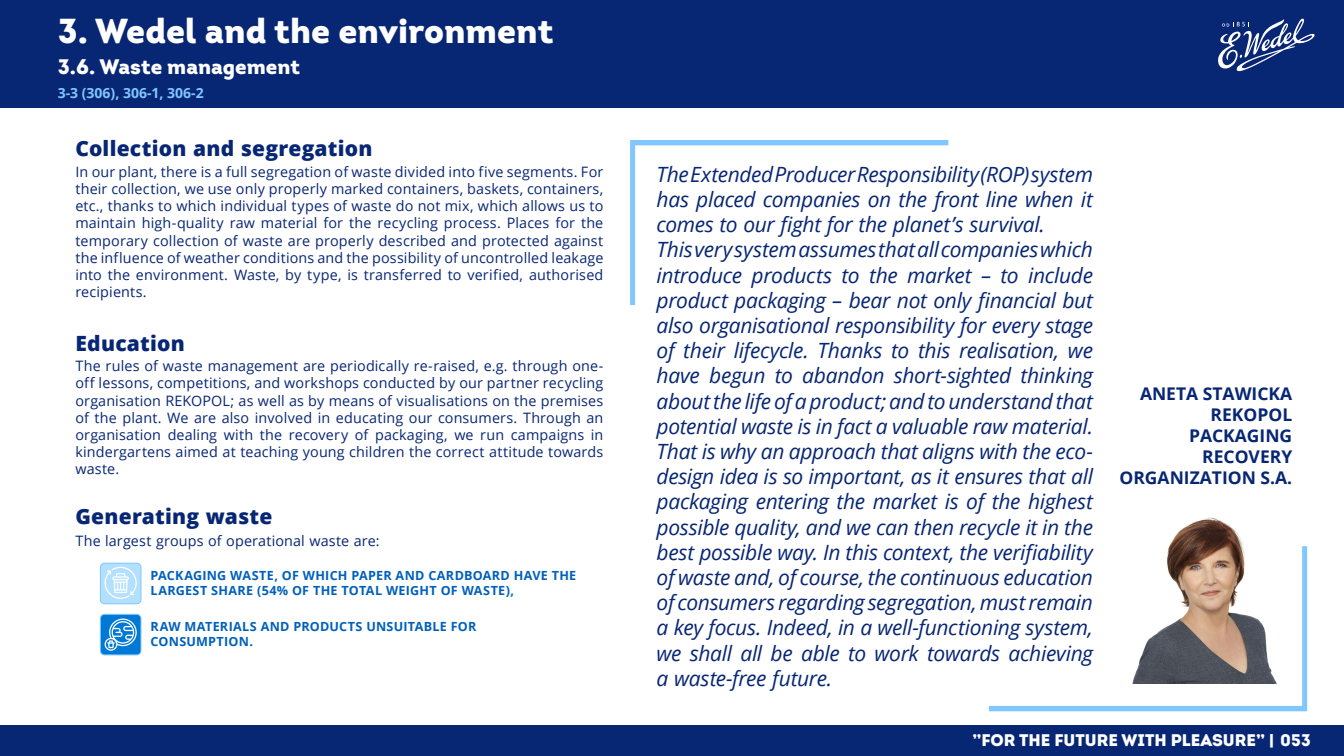
<style>
.page{position:relative;width:1344px;height:756px;background:#fff}
.page>*{position:absolute;margin:0;border:0;box-sizing:border-box;transform-origin:0 0}
.t1{font:900 34.65px "Intro";color:#fff}
.t2{font:italic 21px/25.2px "Open Sans";letter-spacing:-.015em;color:#072674}
.t3{font:800 21px "Open Sans";letter-spacing:.01em;color:#072674}
.t4{font:900 21px "Intro";color:#fff}
.t5{font:700 17.5px/21px "Open Sans";color:#072674;text-align:right}
.t6{font:900 16.8px "Intro";color:#fff}
.t7{font:14.35px/17.2px "Open Sans";letter-spacing:.01em;color:#072674;text-align:justify}
.t8{font:700 14px "Open Sans";color:#80c6ff}
.t9{font:700 12.6px/15.1px "Open Sans";letter-spacing:.015em;color:#0060ba}
</style>
<div class="page">
<div style="left:0;top:0;width:1344px;height:108px;background:#072674"></div>
<div style="left:0;top:725px;width:1344px;height:31px;background:#072674"></div>
<svg style="left:1218px;top:18px;width:97px;height:54px"></svg>
<svg style="left:989px;top:546px;width:318px;height:165px"></svg>
<div style="left:100px;top:563px;width:41px;height:41px;background:#b3e0ff;border-radius:4px"></div>
<div style="left:100px;top:563px;width:41px;height:41px;border:1px solid #80c6ff;border-radius:4px"></div>
<div style="left:100px;top:614px;width:41px;height:41px;background:#0079d6;border-radius:4px"></div>
<div style="left:100px;top:614px;width:41px;height:41px;border:1px solid #80c6ff;border-radius:4px"></div>
<svg style="left:105px;top:567px;width:32px;height:32px"></svg>
<svg style="left:105px;top:619px;width:32px;height:32px"></svg>
<svg style="left:630px;top:140px;width:318px;height:165px"></svg>
<img style="left:1132px;top:517px;width:147px;height:167px">
<h1 class="t1" style="left:58px;top:9px;width:497px">3. Wedel and the environment</h1>
<h2 class="t4" style="left:58px;top:52px;width:244px">3.6. Waste management</h2>
<p class="t8" style="left:58px;top:83px;width:147px">3-3 (306), 306-1, 306-2</p>
<h2 class="t3" style="left:75px;top:132px;width:299px">Collection and segregation</h2>
<p class="t7" style="left:75px;top:162px;width:530px">In our plant, there is a full segregation of waste divided into five segments. For their collection, we use only properly marked containers, baskets, containers, etc., thanks to which individual types of waste do not mix, which allows us to maintain high-quality raw material for the recycling process. Places for the temporary collection of waste are properly described and protected against the influence of weather conditions and the possibility of uncontrolled leakage into the environment. Waste, by type, is transferred to verified, authorised recipients.</p>
<h2 class="t3" style="left:75px;top:327px;width:111px">Education</h2>
<p class="t7" style="left:75px;top:357px;width:530px">The rules of waste management are periodically re-raised, e.g. through one&shy;off lessons, competitions, and workshops conducted by our partner recycling organisation REKOPOL; as well as by means of visualisations on the premises of the plant. We are also involved in educating our consumers. Through an organisation dealing with the recovery of packaging, we run campaigns in kindergartens aimed at teaching young children the correct attitude towards waste.</p>
<h2 class="t3" style="left:75px;top:500px;width:199px">Generating waste</h2>
<p class="t7" style="left:75px;top:532px;width:306px">The largest groups of operational waste are:</p>
<p class="t9" style="left:151px;top:568px;width:427px">PACKAGING WASTE, OF WHICH PAPER AND CARDBOARD HAVE THE<br>LARGEST SHARE (54% OF THE TOTAL WEIGHT OF WASTE),</p>
<p class="t9" style="left:151px;top:619px;width:327px">RAW MATERIALS AND PRODUCTS UNSUITABLE FOR<br>CONSUMPTION.</p>
<p class="t2" style="left:657px;top:161px;width:438px">The Extended Producer Responsibility (ROP) system has placed companies on the front line when it comes to our fight for the planet’s survival.<br>This very system assumes that all companies which introduce products to the market – to include product packaging – bear not only financial but also organisational responsibility for every stage of their lifecycle. Thanks to this realisation, we have begun to abandon short-sighted thinking about the life of a product; and to understand that potential waste is in fact a valuable raw material.<br>That is why an approach that aligns with the eco&shy;design idea is so important, as it ensures that all packaging entering the market is of the highest possible quality, and we can then recycle it in the best possible way. In this context, the verifiability of waste and, of course, the continuous education of consumers regarding segregation, must remain a key focus. Indeed, in a well-functioning system, we shall all be able to work towards achieving a waste-free future.</p>
<p class="t5" style="left:1120px;top:383px;width:174px">ANETA STAWICKA<br>REKOPOL<br>PACKAGING<br>RECOVERY<br>ORGANIZATION S.A.</p>
<p class="t6" style="left:972px;top:729px;width:340px">”FOR THE FUTURE WITH PLEASURE” | 053</p>
</div>
